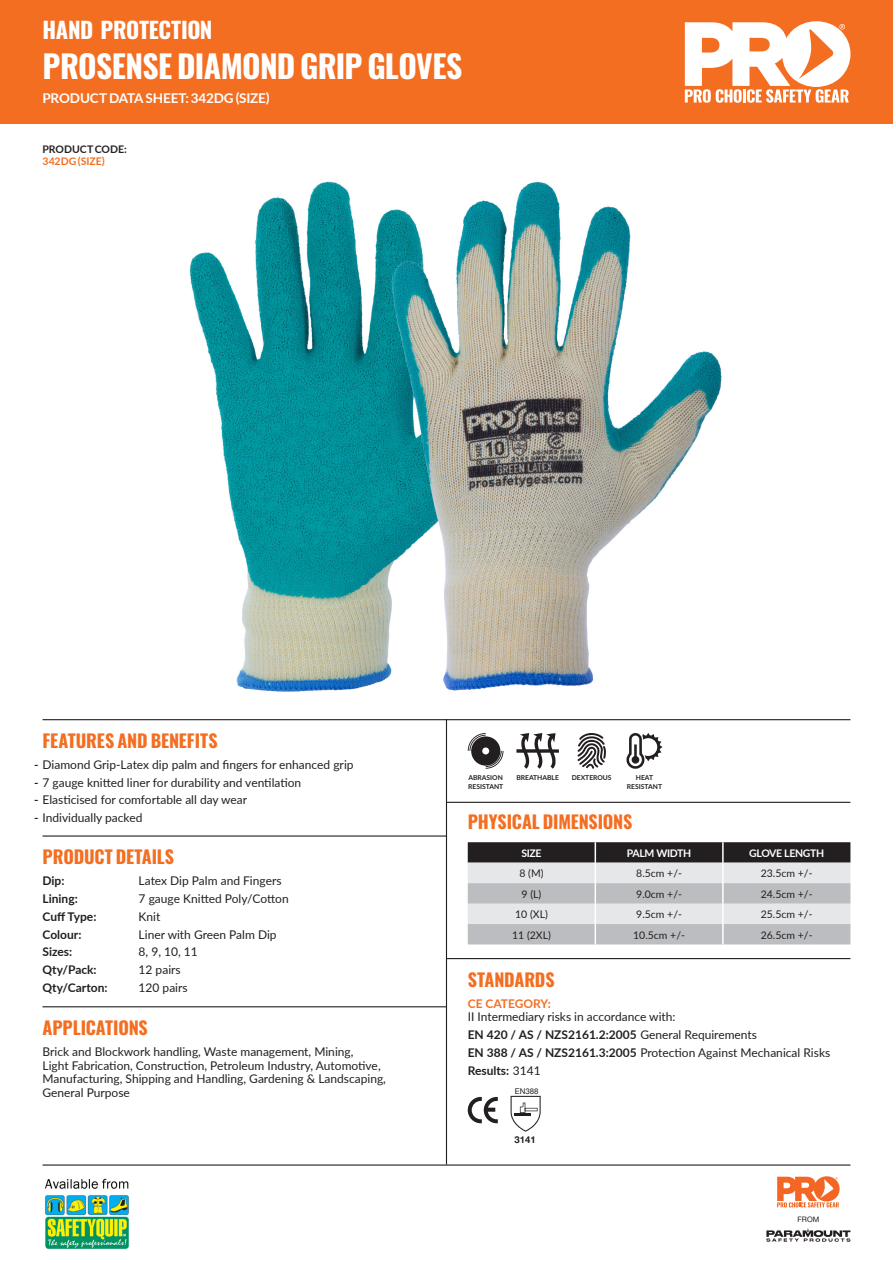
<style>
.page{position:relative;width:893px;height:1263px;background:#fff}
.page>*{position:absolute;margin:0;border:0;box-sizing:border-box;transform-origin:0 0}
.t1{font:700 31.65px "Oswald";letter-spacing:-.025em;color:#fff}
.t2{font:700 22.5px "Oswald";letter-spacing:-.015em;color:#fff}
.t3{font:700 18px "Oswald";letter-spacing:-.005em;color:#f36e21}
.t4{font:700 13.5px "Lato";letter-spacing:-.01em;color:#fff}
.t5{font:12px/13.5px "Lato";color:#231f20}
.t6{font:700 12px "Lato";color:#231f20}
.t7{font:10.5px "Lato";color:#231f20}
.t8{font:700 10.5px "Lato";letter-spacing:-.03em;color:#fff}
.t9{font:700 10.5px/11.7px "Lato";color:#231f20}
.t10{font:700 9.45px "Helvetica Neue";color:#231f20}
.t11{font:7.95px "Helvetica Neue";color:#231f20}
.t12{font:7.5px "Helvetica Neue";color:#231f20}
.t13{font:700 6.75px/9px "Lato";color:#231f20}
.s1{color:#f36e21}
.s2{font-weight:700}
.s3{font-weight:700;color:#f36e21}
.s4{font-weight:400}
</style>
<div class="page">
<hr style="left:43px;top:1164px;width:807px;height:1px;background:#231f20">
<svg style="left:777px;top:1176px;width:63px;height:31px"></svg>
<svg style="left:766px;top:1228px;width:84px;height:14px"></svg>
<div style="left:0;top:0;width:893px;height:124px;background:#f36e21"></div>
<svg style="left:685px;top:21px;width:165px;height:82px"></svg>
<hr style="left:446px;top:958px;width:404px;height:1px;background:#231f20">
<svg style="left:511px;top:1096px;width:30px;height:36px"></svg>
<hr style="left:43px;top:719px;width:807px;height:1px;background:#231f20">
<hr style="left:446px;top:719px;width:1px;height:445px;background:#231f20">
<svg style="left:468px;top:1097px;width:30px;height:26px"></svg>
<hr style="left:43px;top:835px;width:403px;height:2px;background:#231f20">
<hr style="left:43px;top:1006px;width:403px;height:1px;background:#231f20">
<svg style="left:468px;top:733px;width:35px;height:36px"></svg>
<svg style="left:516px;top:733px;width:43px;height:36px"></svg>
<svg style="left:577px;top:733px;width:29px;height:36px"></svg>
<hr style="left:446px;top:802px;width:404px;height:1px;background:#231f20">
<svg style="left:626px;top:733px;width:36px;height:36px"></svg>
<img style="left:189px;top:181px;width:533px;height:511px">
<svg style="left:468px;top:842px;width:382px;height:102px;background:#afafb1"></svg>
<hr style="left:722px;top:863px;width:2px;height:20px;background:#fff">
<hr style="left:722px;top:883px;width:2px;height:20px;background:#fff">
<hr style="left:722px;top:903px;width:2px;height:21px;background:#fff">
<hr style="left:722px;top:924px;width:2px;height:20px;background:#fff">
<hr style="left:722px;top:842px;width:2px;height:21px;background:#fff">
<img style="left:44px;top:1178px;width:85px;height:72px">
<p class="t2" style="left:43px;top:19px;width:172px">HAND PROTECTION</p>
<p class="t1" style="left:43px;top:50px;width:421px">PROSENSE DIAMOND GRIP GLOVES</p>
<p class="t4" style="left:43px;top:88px;width:229px">PRODUCT DATA SHEET: 342DG (SIZE)</p>
<p class="t9" style="left:43px;top:143px;width:86px">PRODUCT CODE:<br><span class="s1">342DG (SIZE)</span></p>
<p class="t3" style="left:43px;top:731px;width:177px">FEATURES AND BENEFITS</p>
<p class="t5" style="left:34px;top:757px;width:321px"><span class="s2">-</span> Diamond Grip-Latex dip palm and fingers for enhanced grip</p>
<p class="t5" style="left:34px;top:775px;width:269px"><span class="s2">-</span> 7 gauge knitted liner for durability and ventilation</p>
<p class="t5" style="left:34px;top:793px;width:215px"><span class="s2">-</span> Elasticised for comfortable all day wear</p>
<p class="t5" style="left:34px;top:810px;width:110px"><span class="s2">-</span> Individually packed</p>
<p class="t3" style="left:43px;top:847px;width:133px">PRODUCT DETAILS</p>
<p class="t6" style="left:43px;top:872px;width:23px">Dip:</p>
<p class="t6" style="left:43px;top:890px;width:37px">Lining:</p>
<p class="t6" style="left:43px;top:908px;width:55px">Cuff Type:</p>
<p class="t6" style="left:43px;top:925px;width:40px">Colour:</p>
<p class="t6" style="left:43px;top:943px;width:31px">Sizes:</p>
<p class="t6" style="left:43px;top:961px;width:56px">Qty/Pack:</p>
<p class="t6" style="left:43px;top:979px;width:67px">Qty/Carton:</p>
<p class="t5" style="left:139px;top:874px;width:144px">Latex Dip Palm and Fingers</p>
<p class="t5" style="left:139px;top:891px;width:152px">7 gauge Knitted Poly/Cotton</p>
<p class="t5" style="left:139px;top:909px;width:23px">Knit</p>
<p class="t5" style="left:139px;top:927px;width:139px">Liner with Green Palm Dip</p>
<p class="t5" style="left:139px;top:945px;width:61px">8, 9, 10, 11</p>
<p class="t5" style="left:139px;top:962px;width:44px">12 pairs</p>
<p class="t5" style="left:139px;top:980px;width:51px">120 pairs</p>
<p class="t3" style="left:43px;top:1018px;width:107px">APPLICATIONS</p>
<p class="t5" style="left:43px;top:1044px;width:345px">Brick and Blockwork handling, Waste management, Mining,<br>Light Fabrication, Construction, Petroleum Industry, Automotive, Manufacturing, Shipping and Handling, Gardening &amp; Landscaping, General Purpose</p>
<p class="t13" style="left:468px;top:773px;width:37px">ABRASION<br>RESISTANT</p>
<p class="t13" style="left:516px;top:773px;width:44px">BREATHABLE</p>
<p class="t13" style="left:572px;top:773px;width:41px">DEXTEROUS</p>
<p class="t13" style="left:627px;top:773px;width:37px;text-align:center">HEAT<br>RESISTANT</p>
<p class="t3" style="left:468px;top:813px;width:166px">PHYSICAL DIMENSIONS</p>
<p class="t8" style="left:521px;top:845px;width:22px">SIZE</p>
<p class="t8" style="left:627px;top:845px;width:66px">PALM WIDTH</p>
<p class="t8" style="left:749px;top:845px;width:77px">GLOVE LENGTH</p>
<p class="t7" style="left:519px;top:866px;width:26px">8 (M)</p>
<p class="t7" style="left:636px;top:866px;width:47px">8.5cm +/-</p>
<p class="t7" style="left:761px;top:866px;width:53px">23.5cm +/-</p>
<p class="t7" style="left:522px;top:886px;width:21px">9 (L)</p>
<p class="t7" style="left:636px;top:886px;width:47px">9.0cm +/-</p>
<p class="t7" style="left:761px;top:886px;width:53px">24.5cm +/-</p>
<p class="t7" style="left:515px;top:907px;width:34px">10 (XL)</p>
<p class="t7" style="left:636px;top:907px;width:47px">9.5cm +/-</p>
<p class="t7" style="left:761px;top:907px;width:53px">25.5cm +/-</p>
<p class="t7" style="left:512px;top:927px;width:40px">11 (2XL)</p>
<p class="t7" style="left:633px;top:927px;width:53px">10.5cm +/-</p>
<p class="t7" style="left:761px;top:927px;width:53px">26.5cm +/-</p>
<p class="t3" style="left:468px;top:970px;width:88px">STANDARDS</p>
<p class="t5" style="left:468px;top:996px;width:209px"><span class="s3">CE CATEGORY:<br></span>II Intermediary risks in accordance with:</p>
<p class="t6" style="left:468px;top:1026px;width:291px">EN 420 / AS / NZS2161.2:2005 <span class="s4">General Requirements</span></p>
<p class="t5" style="left:468px;top:1045px;width:364px"><span class="s2">EN 388 / AS / NZS2161.3:2005</span> Protection Against Mechanical Risks</p>
<p class="t6" style="left:468px;top:1061px;width:75px">Results: <span class="s4">3141</span></p>
<p class="t11" style="left:515px;top:1085px;width:25px">EN388</p>
<p class="t10" style="left:515px;top:1132px;width:23px">3141</p>
<p class="t12" style="left:797px;top:1213px;width:24px">FROM</p>
</div>
